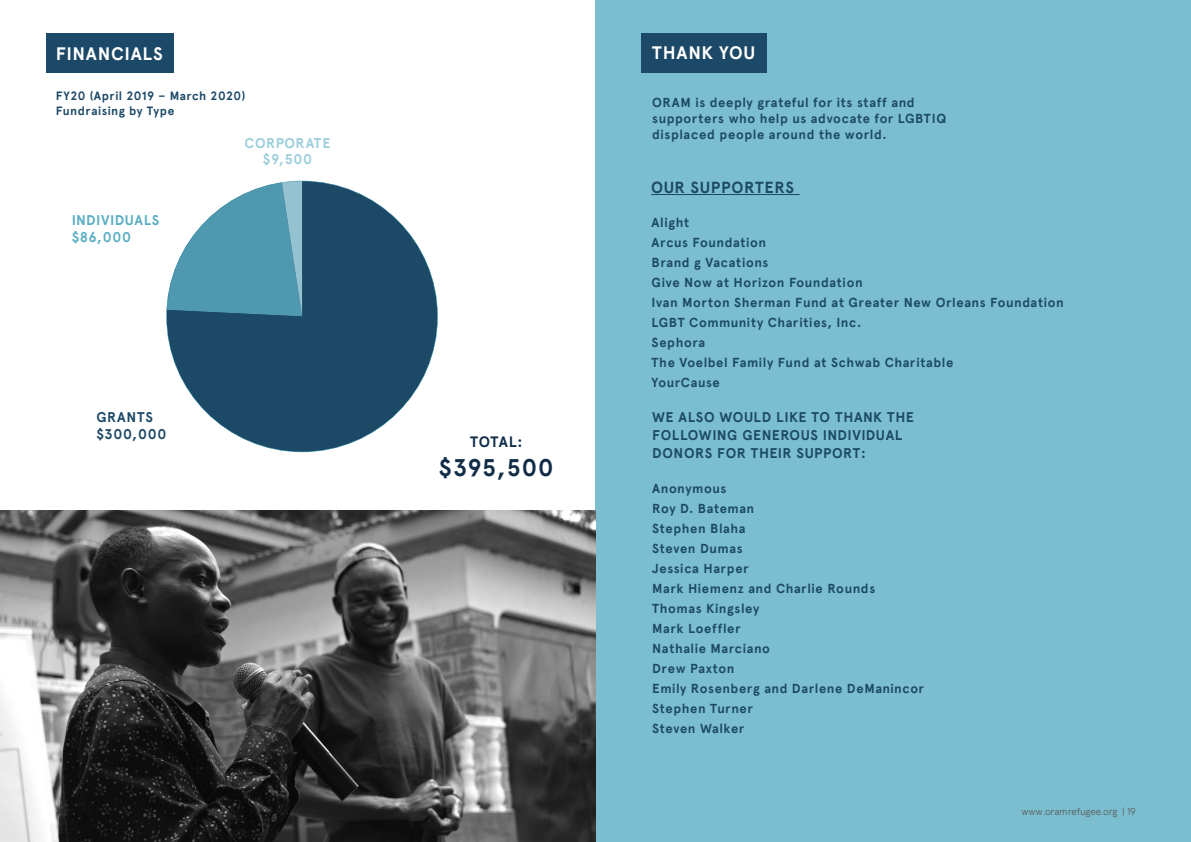
<style>
.page{position:relative;width:1191px;height:842px;background:#fff}
.page>*{position:absolute;margin:0;border:0;box-sizing:border-box;transform-origin:0 0}
.t1{font:700 24px "Apercu Pro";letter-spacing:.025em;color:#102c47}
.t2{font:700 18px "Apercu Pro";letter-spacing:.04em;color:#fff}
.t3{font:700 16px "Apercu Pro";letter-spacing:.04em;color:#1c4967}
.t4{font:700 15px "Apercu Pro";letter-spacing:.04em;color:#102c47}
.t5{font:700 14px/18px "Apercu Pro";letter-spacing:.04em;color:#1c4967}
.t6{font:700 14px/16.8px "Apercu Pro";letter-spacing:.04em;color:#5aaec3}
.t7{font:700 14px/16.8px "Apercu Pro";letter-spacing:.045em;color:#9ccedb;text-align:center}
.t8{font:700 13px/20px "Apercu Pro";letter-spacing:.045em;color:#1c4967}
.t9{font:700 12px/14.4px "Apercu Pro";letter-spacing:.045em;color:#1c4967}
.t10{font:300 10px "Apercu Pro";letter-spacing:-.02em;color:#595959}
</style>
<div class="page">
<div style="left:595px;top:0;width:596px;height:842px;background:#7bbecf"></div>
<hr style="left:651px;top:194px;width:148px;height:1px;background:#1c4967">
<img style="left:0;top:510px;width:595px;height:332px">
<div style="left:641px;top:33px;width:125px;height:39px;background:#1c4967"></div>
<div style="left:46px;top:33px;width:128px;height:40px;background:#1c4967"></div>
<svg style="left:166px;top:181px;width:272px;height:271px;fill:#1c4a66"></svg>
<svg style="left:167px;top:181px;width:135px;height:135px"></svg>
<h2 class="t2" style="left:56px;top:40px;width:108px">FINANCIALS</h2>
<h2 class="t2" style="left:652px;top:40px;width:104px">THANK YOU</h2>
<p class="t9" style="left:56px;top:89px;width:191px">FY20 (April 2019 – March 2020)<br>Fundraising by Type</p>
<p class="t6" style="left:72px;top:211px;width:89px">INDIVIDUALS $86,000</p>
<p class="t5" style="left:96px;top:409px;width:71px;line-height:16.8px">GRANTS $300,000</p>
<p class="t7" style="left:244px;top:134px;width:87px">CORPORATE $9,500</p>
<p class="t4" style="left:470px;top:431px;width:54px">TOTAL:</p>
<h1 class="t1" style="left:439px;top:449px;width:116px">$395,500</h1>
<p class="t8" style="left:652px;top:95px;width:295px;line-height:15.6px">ORAM is deeply grateful for its staff and supporters who help us advocate for LGBTIQ displaced people around the world.</p>
<p class="t3" style="left:651px;top:176px;width:145px">OUR SUPPORTERS</p>
<p class="t8" style="left:651px;top:212px;width:414px">Alight<br>Arcus Foundation<br>Brand g Vacations<br>Give Now at Horizon Foundation<br>Ivan Morton Sherman Fund at Greater New Orleans Foundation<br>LGBT Community Charities, Inc.<br>Sephora<br>The Voelbel Family Fund at Schwab Charitable<br>YourCause</p>
<p class="t5" style="left:652px;top:408px;width:263px">WE ALSO WOULD LIKE TO THANK THE<br>FOLLOWING GENEROUS INDIVIDUAL<br>DONORS FOR THEIR SUPPORT:</p>
<p class="t8" style="left:652px;top:478px;width:273px">Anonymous<br>Roy D. Bateman<br>Stephen Blaha<br>Steven Dumas<br>Jessica Harper<br>Mark Hiemenz and Charlie Rounds<br>Thomas Kingsley<br>Mark Loeffler<br>Nathalie Marciano<br>Drew Paxton<br>Emily Rosenberg and Darlene DeManincor<br>Stephen Turner<br>Steven Walker</p>
<p class="t10" style="left:1021px;top:804px;width:116px">www.oramrefugee.org | 19</p>
</div>
